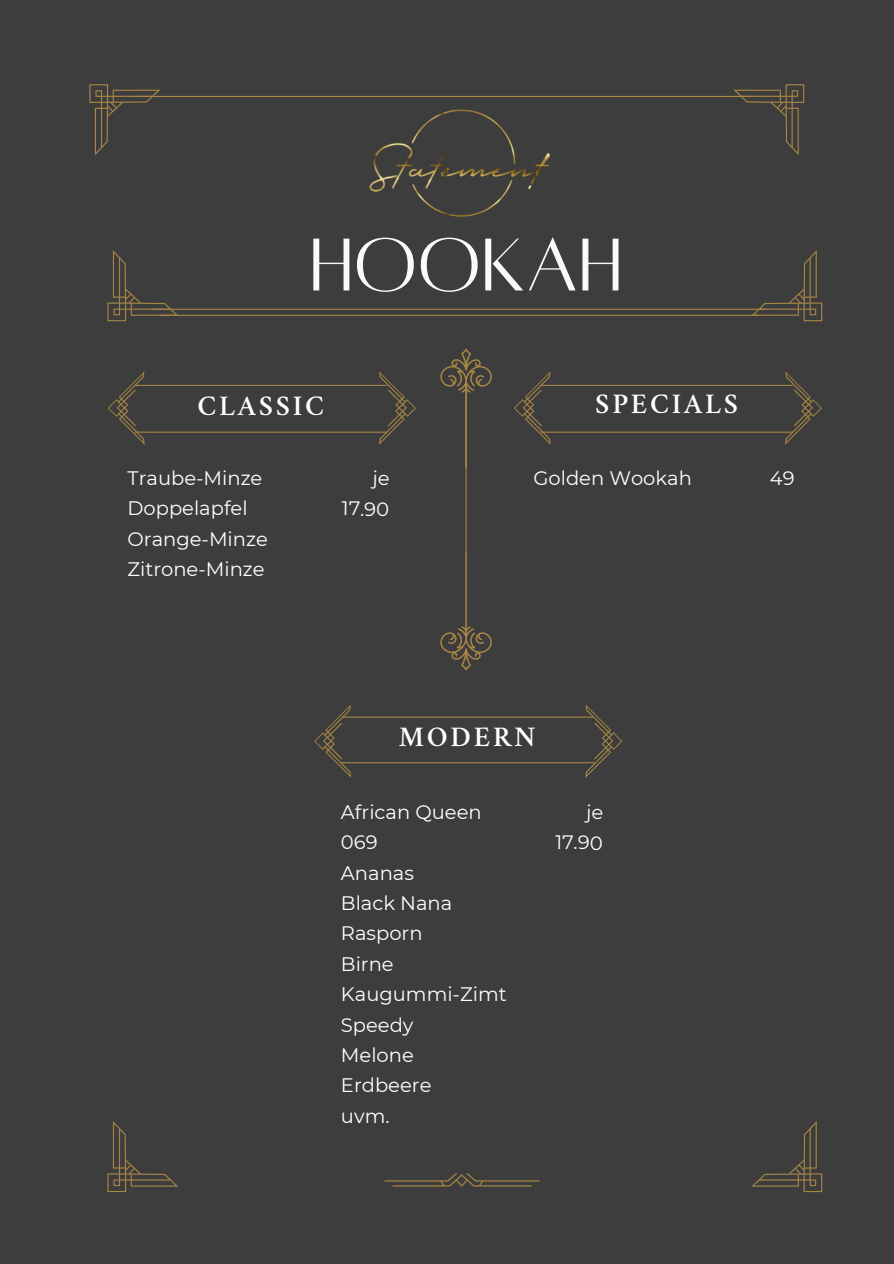
<style>
.page{position:relative;width:894px;height:1264px;background:#fff}
.page>*{position:absolute;margin:0;border:0;box-sizing:border-box;transform-origin:0 0}
.t1{font:82.35px "Alta regular";color:#fafafa}
.t2{font:600 28.5px "Crimson";letter-spacing:.1em;color:#fff}
.t3{font:19.5px/30.3px "Montserrat";color:#fff;text-align:right}
</style>
<div class="page">
<div style="left:0;top:0;width:893px;height:1263px;background:#3d3d3d"></div>
<img style="left:369px;top:109px;width:181px;height:108px">
<hr style="left:160px;top:315px;width:598px;height:1px;background:#a68545">
<hr style="left:152px;top:309px;width:614px;height:1px;background:#a68545">
<hr style="left:134px;top:385px;width:253px;height:1px;background:#a68545">
<hr style="left:134px;top:431px;width:253px;height:1px;background:#a68545">
<svg style="left:384px;top:1173px;width:155px;height:13px"></svg>
<svg style="left:751px;top:250px;width:71px;height:71px"></svg>
<svg style="left:751px;top:1121px;width:71px;height:71px"></svg>
<svg style="left:107px;top:250px;width:71px;height:71px"></svg>
<svg style="left:107px;top:1121px;width:71px;height:70px"></svg>
<svg style="left:108px;top:371px;width:73px;height:74px"></svg>
<svg style="left:342px;top:371px;width:74px;height:74px"></svg>
<svg style="left:440px;top:349px;width:52px;height:118px"></svg>
<hr style="left:132px;top:96px;width:619px;height:1px;background:#a68545">
<svg style="left:89px;top:84px;width:71px;height:71px"></svg>
<svg style="left:733px;top:84px;width:71px;height:71px"></svg>
<hr style="left:540px;top:385px;width:252px;height:1px;background:#a68545">
<hr style="left:540px;top:431px;width:252px;height:1px;background:#a68545">
<svg style="left:514px;top:371px;width:73px;height:74px"></svg>
<svg style="left:747px;top:371px;width:75px;height:74px"></svg>
<hr style="left:342px;top:716px;width:251px;height:1px;background:#a68545">
<svg style="left:314px;top:705px;width:74px;height:73px"></svg>
<svg style="left:548px;top:704px;width:74px;height:74px"></svg>
<hr style="left:341px;top:762px;width:254px;height:1px;background:#a68545">
<hr style="left:465px;top:385px;width:1px;height:166px;background:#a68545">
<svg style="left:440px;top:551px;width:52px;height:119px"></svg>
<p class="t1" style="left:309px;top:224px;width:315px">HOOKAH</p>
<p class="t2" style="left:197px;top:395px;width:128px">CLASSIC</p>
<h1 class="t3" style="left:127px;top:463px;width:136px">Traube-Minze</h1>
<p class="t3" style="left:127px;top:493px;width:122px">Doppelapfel</p>
<p class="t3" style="left:127px;top:523px;width:142px">Orange-Minze</p>
<p class="t3" style="left:127px;top:554px;width:139px">Zitrone-Minze</p>
<p class="t3" style="left:342px;top:462px;width:49px;rotate:1deg">je<br>17.90</p>
<h2 class="t2" style="left:595px;top:393px;width:144px">SPECIALS</h2>
<p class="t3" style="left:533px;top:463px;width:160px">Golden Wookah</p>
<p class="t3" style="left:769px;top:463px;width:26px">49</p>
<p class="t2" style="left:398px;top:725px;width:138px">MODERN</p>
<p class="t3" style="left:341px;top:796px;width:142px">African Queen</p>
<p class="t3" style="left:341px;top:827px;width:38px">069</p>
<p class="t3" style="left:341px;top:857px;width:74px">Ananas</p>
<p class="t3" style="left:341px;top:887px;width:113px">Black Nana</p>
<p class="t3" style="left:341px;top:918px;width:83px">Rasporn</p>
<p class="t3" style="left:341px;top:948px;width:54px">Birne</p>
<h2 class="t3" style="left:341px;top:979px;width:167px">Kaugummi-Zimt</h2>
<p class="t3" style="left:341px;top:1009px;width:74px">Speedy</p>
<p class="t3" style="left:341px;top:1039px;width:74px">Melone</p>
<p class="t3" style="left:341px;top:1070px;width:92px">Erdbeere</p>
<p class="t3" style="left:341px;top:1100px;width:50px">uvm.</p>
<p class="t3" style="left:556px;top:796px;width:49px;rotate:1deg">je<br>17.90</p>
</div>
